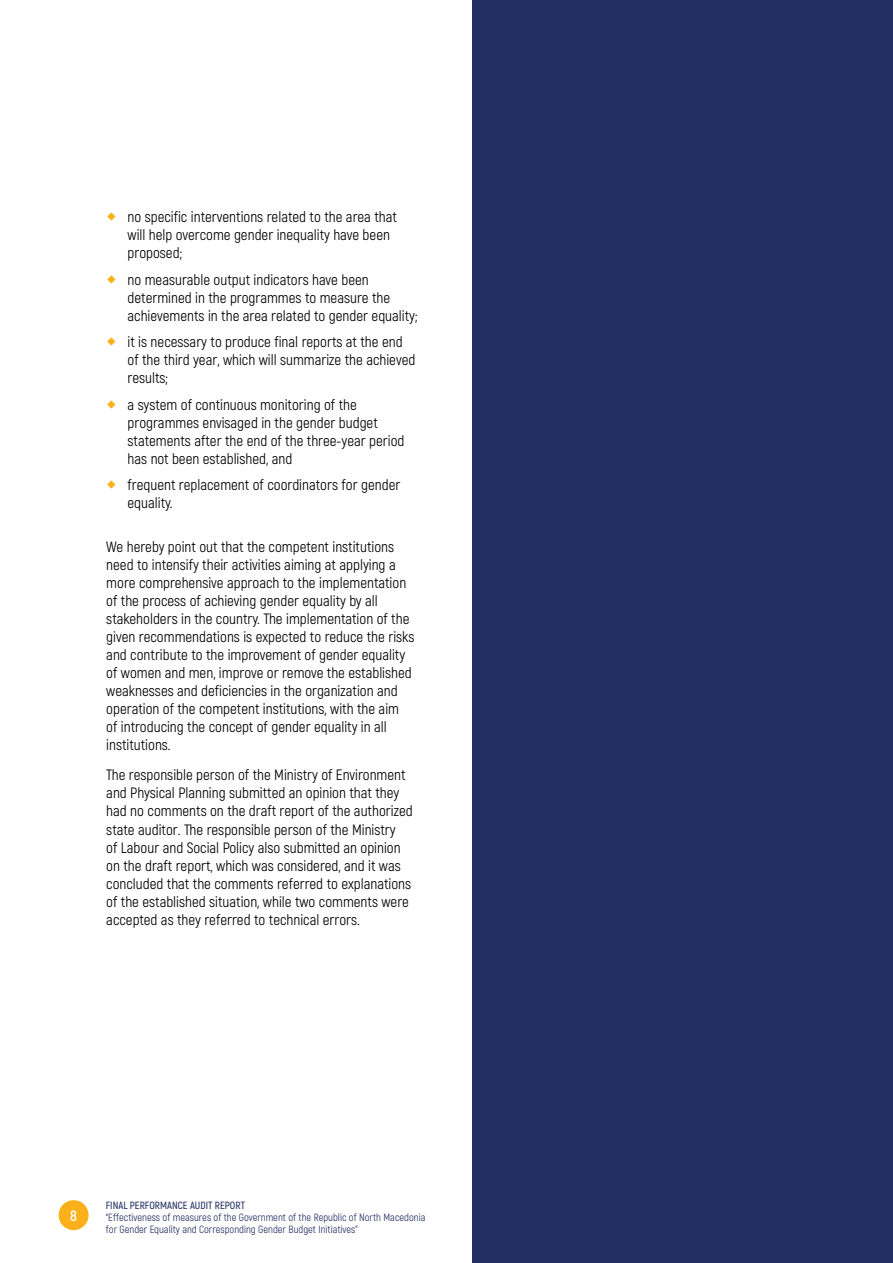
<style>
.page{position:relative;width:893px;height:1263px;background:#fff}
.page>*{position:absolute;margin:0;border:0;box-sizing:border-box;transform-origin:0 0}
.t1{font:15px/18px "Akrobat";color:#000}
.t2{font:700 15px "Akrobat";color:#fff}
.t3{font:10.5px/12px "Akrobat";color:#232f63}
.t4{font:600 10.5px "Akrobat";color:#232f63}
</style>
<div class="page">
<div style="left:59px;top:1200px;width:30px;height:30px;background:#fcb01a;border-radius:50%"></div>
<div style="left:472px;top:0;width:421px;height:1263px;background:#232f63"></div>
<p class="t1" style="left:128px;top:208px;width:271px">no specific interventions related to the area that will help overcome gender inequality have been proposed;</p>
<p class="t1" style="left:128px;top:270px;width:291px">no measurable output indicators have been determined in the programmes to measure the achievements in the area related to gender equality;</p>
<p class="t1" style="left:128px;top:333px;width:289px">it is necessary to produce final reports at the end of the third year, which will summarize the achieved results;</p>
<p class="t1" style="left:128px;top:395px;width:278px">a system of continuous monitoring of the programmes envisaged in the gender budget statements after the end of the three-year period has not been established, and</p>
<p class="t1" style="left:128px;top:476px;width:274px">frequent replacement of coordinators for gender equality.</p>
<p class="t1" style="left:106px;top:537px;width:310px">We hereby point out that the competent institutions need to intensify their activities aiming at applying a more comprehensive approach to the implementation of the process of achieving gender equality by all stakeholders in the country. The implementation of the given recommendations is expected to reduce the risks and contribute to the improvement of gender equality of women and men, improve or remove the established weaknesses and deficiencies in the organization and operation of the competent institutions, with the aim<br>of introducing the concept of gender equality in all institutions.</p>
<p class="t1" style="left:106px;top:766px;width:308px">The responsible person of the Ministry of Environment and Physical Planning submitted an opinion that they had no comments on the draft report of the authorized state auditor. The responsible person of the Ministry<br>of Labour and Social Policy also submitted an opinion on the draft report, which was considered, and it was concluded that the comments referred to explanations of the established situation, while two comments were accepted as they referred to technical errors.</p>
<p class="t2" style="left:70px;top:1206px;width:8px">8</p>
<p class="t4" style="left:106px;top:1199px;width:141px">FINAL PERFORMANCE AUDIT REPORT</p>
<p class="t3" style="left:106px;top:1211px;width:321px">“Effectiveness of measures of the Government of the Republic of North Macedonia for Gender Equality and Corresponding Gender Budget Initiatives”</p>
</div>
